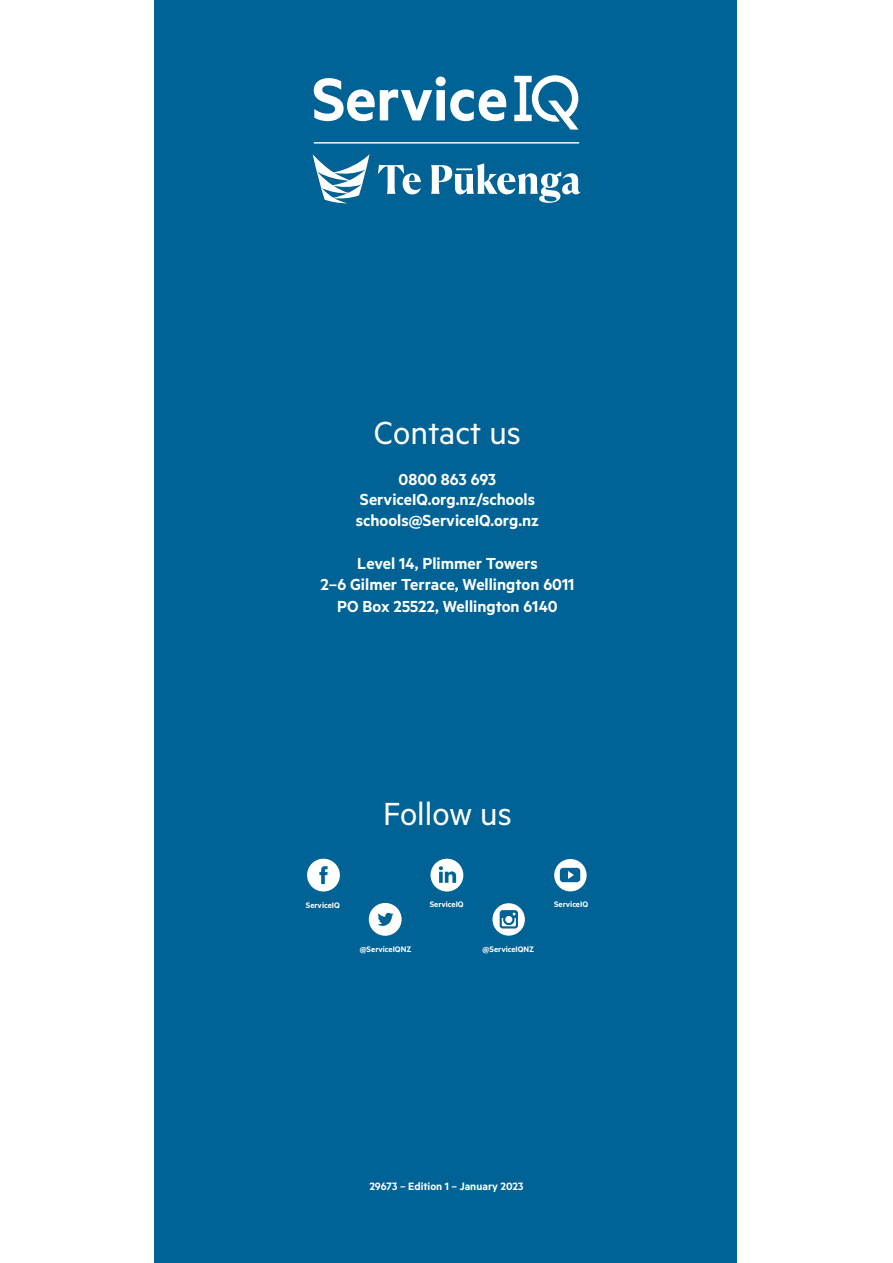
<style>
.page{position:relative;width:893px;height:1263px;background:#fff}
.page>*{position:absolute;margin:0;border:0;box-sizing:border-box;transform-origin:0 0}
.t1{font:36px "Metric";color:#fff}
.t2{font:600 18px/20.2px "Metric";color:#fff;text-align:center}
.t3{font:600 12px "Metric";color:#fff}
.t4{font:600 9px "Metric";color:#fff}
</style>
<div class="page">
<div style="left:155px;top:0;width:582px;height:1263px;background:#016395"></div>
<svg style="left:307px;top:859px;width:33px;height:32px"></svg>
<svg style="left:554px;top:859px;width:33px;height:32px"></svg>
<svg style="left:430px;top:859px;width:33px;height:32px"></svg>
<svg style="left:369px;top:903px;width:33px;height:33px"></svg>
<svg style="left:492px;top:903px;width:33px;height:33px"></svg>
<div style="left:500px;top:910px;width:18px;height:18px;border:2px solid #016395;border-radius:2px"></div>
<svg style="left:501px;top:911px;width:15px;height:7px"></svg>
<div style="left:504px;top:915px;width:9px;height:9px;background:#fff;border-radius:50%"></div>
<div style="left:503px;top:914px;width:12px;height:11px;border:2px solid #016395;border-radius:50%"></div>
<svg style="left:313px;top:75px;width:267px;height:69px"></svg>
<svg style="left:378px;top:165px;width:43px;height:29px"></svg>
<svg style="left:431px;top:163px;width:149px;height:40px"></svg>
<svg style="left:313px;top:154px;width:56px;height:49px"></svg>
<h1 class="t1" style="left:374px;top:412px;width:149px">Contact us</h1>
<p class="t2" style="left:356px;top:469px;width:185px">0800 863 693<br>ServiceIQ.org.nz/schools schools@ServiceIQ.org.nz</p>
<p class="t2" style="left:320px;top:552px;width:256px;line-height:21.6px">Level 14, Plimmer Towers<br>2–6 Gilmer Terrace, Wellington 6011<br>PO Box 25522, Wellington 6140</p>
<h1 class="t1" style="left:383px;top:792px;width:130px">Follow us</h1>
<p class="t4" style="left:306px;top:899px;width:36px">ServiceIQ</p>
<p class="t4" style="left:430px;top:899px;width:36px">ServiceIQ</p>
<p class="t4" style="left:554px;top:899px;width:36px">ServiceIQ</p>
<p class="t4" style="left:360px;top:944px;width:53px">@ServiceIQNZ</p>
<p class="t4" style="left:483px;top:944px;width:53px">@ServiceIQNZ</p>
<p class="t3" style="left:369px;top:1179px;width:156px">29673 – Edition 1 – January 2023</p>
</div>
